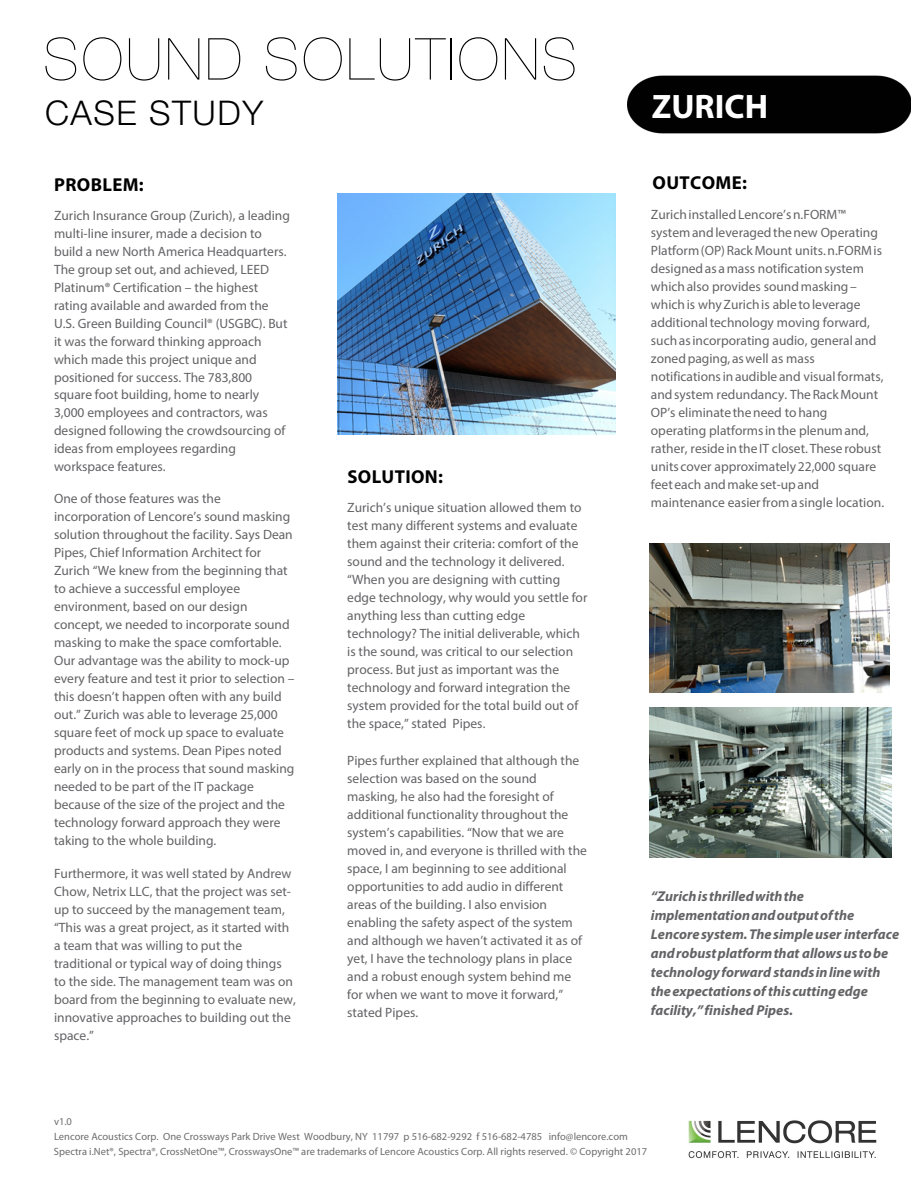
<style>
.page{position:relative;width:918px;height:1188px;background:#fff}
.page>*{position:absolute;margin:0;border:0;box-sizing:border-box;transform-origin:0 0}
.t1{font:200 57.9px "Helvetica Neue";letter-spacing:.045em;color:#000}
.t2{font:300 34.05px "Helvetica Neue";letter-spacing:.045em;color:#000}
.t3{font:700 34.05px "Myriad Pro";color:#fff}
.t4{font:700 18.75px "Myriad Pro";letter-spacing:.02em;color:#000}
.t5{font:italic 700 14.25px/19px "Myriad Pro";color:#636366}
.t6{font:13.5px/18px "Myriad Pro";color:#636366}
.t7{font:10.5px/15px "Myriad Pro";color:#6c6c6c}
</style>
<div class="page">
<img style="left:628px;top:75px;width:283px;height:59px">
<img style="left:688px;top:1120px;width:189px;height:39px">
<img style="left:337px;top:193px;width:278px;height:241px">
<img style="left:649px;top:708px;width:242px;height:149px">
<img style="left:650px;top:543px;width:240px;height:149px">
<h1 class="t1" style="left:44px;top:26px;width:535px">SOUND SOLUTIONS</h1>
<h2 class="t2" style="left:45px;top:92px;width:220px">CASE STUDY</h2>
<h3 class="t4" style="left:54px;top:175px;width:91px">PROBLEM:</h3>
<p class="t6" style="left:54px;top:206px;width:237px">Zurich Insurance Group (Zurich), a leading multi-line insurer, made a decision to build a new North America Headquarters.<br>The group set out, and achieved, LEED Platinum® Certification – the highest rating available and awarded from the U.S. Green Building Council® (USGBC). But it was the forward thinking approach which made this project unique and positioned for success. The 783,800 square foot building, home to nearly 3,000 employees and contractors, was designed following the crowdsourcing of ideas from employees regarding workspace features.</p>
<p class="t6" style="left:54px;top:489px;width:242px">One of those features was the incorporation of Lencore’s sound masking solution throughout the facility. Says Dean Pipes, Chief Information Architect for Zurich “We knew from the beginning that to achieve a successful employee environment, based on our design concept, we needed to incorporate sound masking to make the space comfortable.<br>Our advantage was the ability to mock-up every feature and test it prior to selection – this doesn’t happen often with any build out.” Zurich was able to leverage 25,000 square feet of mock up space to evaluate products and systems. Dean Pipes noted early on in the process that sound masking needed to be part of the IT package because of the size of the project and the technology forward approach they were taking to the whole building.</p>
<p class="t6" style="left:54px;top:864px;width:243px">Furthermore, it was well stated by Andrew Chow, Netrix LLC, that the project was set&shy;up to succeed by the management team, “This was a great project, as it started with a team that was willing to put the traditional or typical way of doing things to the side. The management team was on board from the beginning to evaluate new, innovative approaches to building out the space.”</p>
<h3 class="t4" style="left:347px;top:466px;width:97px">SOLUTION:</h3>
<p class="t6" style="left:347px;top:498px;width:242px">Zurich’s unique situation allowed them to test many different systems and evaluate them against their criteria: comfort of the sound and the technology it delivered. “When you are designing with cutting edge technology, why would you settle for anything less than cutting edge technology? The initial deliverable, which is the sound, was critical to our selection process. But just as important was the technology and forward integration the system provided for the total build out of the space,” stated Pipes.</p>
<p class="t6" style="left:347px;top:752px;width:241px">Pipes further explained that although the selection was based on the sound masking, he also had the foresight of additional functionality throughout the system’s capabilities. “Now that we are moved in, and everyone is thrilled with the space, I am beginning to see additional opportunities to add audio in different areas of the building. I also envision enabling the safety aspect of the system and although we haven’t activated it as of yet, I have the technology plans in place and a robust enough system behind me for when we want to move it forward,” stated Pipes.</p>
<h2 class="t3" style="left:652px;top:84px;width:118px">ZURICH</h2>
<h3 class="t4" style="left:653px;top:172px;width:96px">OUTCOME:</h3>
<p class="t6" style="left:651px;top:205px;width:235px">Zurich installed Lencore’s n.FORM™ system and leveraged the new Operating Platform (OP) Rack Mount units. n.FORM is designed as a mass notification system which also provides sound masking – which is why Zurich is able to leverage additional technology moving forward, such as incorporating audio, general and zoned paging, as well as mass notifications in audible and visual formats, and system redundancy. The Rack Mount OP’s eliminate the need to hang operating platforms in the plenum and, rather, reside in the IT closet. These robust units cover approximately 22,000 square feet each and make set-up and maintenance easier from a single location.</p>
<p class="t5" style="left:651px;top:886px;width:250px">“Zurich is thrilled with the implementation and output of the Lencore system. The simple user interface and robust platform that allows us to be technology forward stands in line with the expectations of this cutting edge facility,” finished Pipes.</p>
<p class="t7" style="left:54px;top:1114px;width:595px">v1.0<br>Lencore Acoustics Corp. One Crossways Park Drive West Woodbury, NY 11797 p 516-682-9292 f 516-682-4785 info@lencore.com<br>Spectra i.Net®, Spectra®, CrossNetOne™, CrosswaysOne™ are trademarks of Lencore Acoustics Corp. All rights reserved. © Copyright 2017</p>
</div>
